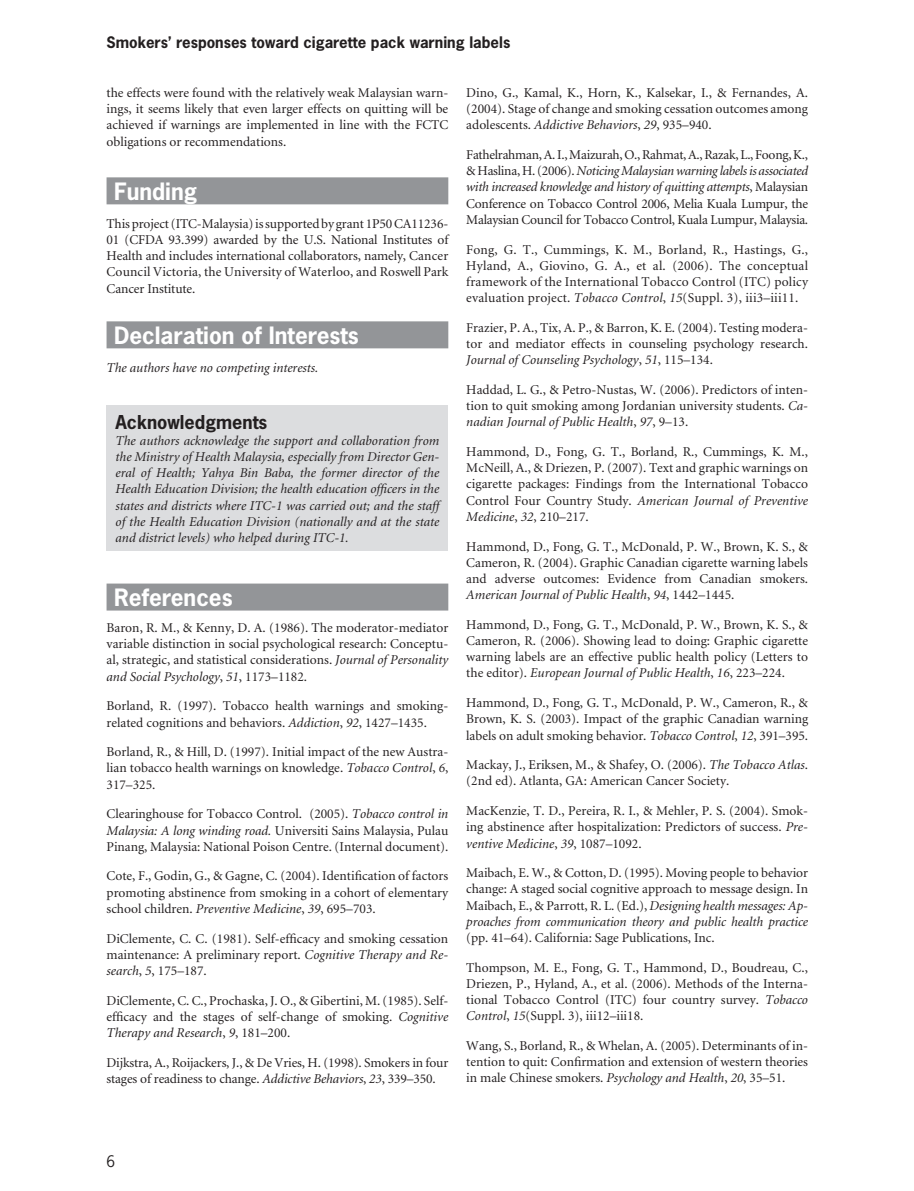
<style>
.page{position:relative;width:914px;height:1191px;background:#fff}
.page>*{position:absolute;margin:0;border:0;box-sizing:border-box;transform-origin:0 0}
.t1{font:700 22.5px "News Gothic";color:#fff}
.t2{font:700 18px "News Gothic";color:#231f20}
.t3{font:700 15px "News Gothic";color:#231f20}
.t4{font:15px "News Gothic";color:#231f20}
.t5{font:13.5px/16.2px "Minion";color:#231f20;text-align:justify}
.t6{font:italic 13.5px/16.2px "Minion";color:#231f20;text-align:justify}
.s1{font-style:italic}
</style>
<div class="page">
<div style="left:106px;top:177px;width:342px;height:27px;background:#939598"></div>
<div style="left:106px;top:321px;width:342px;height:27px;background:#939598"></div>
<div style="left:106px;top:584px;width:342px;height:27px;background:#939598"></div>
<div style="left:106px;top:405px;width:342px;height:146px;background:#dcdddf"></div>
<p class="t3" style="left:106px;top:37px;width:405px">Smokers ’ responses toward cigarette pack warning labels</p>
<p class="t5" style="left:106px;top:86px;width:343px">the effects were found with the relatively weak Malaysian warn&shy;ings, it seems likely that even larger effects on quitting will be achieved if warnings are implemented in line with the FCTC obligations or recommendations.</p>
<h1 class="t1" style="left:114px;top:182px;width:85px">Funding</h1>
<p class="t5" style="left:106px;top:216px;width:343px">This project (ITC-Malaysia) is supported by grant 1P50 CA11236- 01 (CFDA 93.399) awarded by the U.S. National Institutes of Health and includes international collaborators, namely, Cancer Council Victoria, the University of Waterloo, and Roswell Park Cancer Institute.</p>
<h1 class="t1" style="left:114px;top:326px;width:246px">Declaration of Interests</h1>
<p class="t6" style="left:106px;top:360px;width:213px">The authors have no competing interests.</p>
<p class="t5" style="left:466px;top:86px;width:343px">Dino , G. , Kamal , K. , Horn , K. , Kalsekar , I. , &amp; Fernandes , A. ( 2004 ). Stage of change and smoking cessation outcomes among adolescents . <span class="s1">Addictive Behaviors</span> , <span class="s1">29</span> , 935 – 940 .</p>
<p class="t5" style="left:466px;top:148px;width:343px">Fathelrahman , A. I. , Maizurah , O. , Rahmat , A. , Razak , L. , Foong , K. , &amp; Haslina , H. ( 2006 ). <span class="s1">Noticing Malaysian warning labels is associated with increased knowledge and history of quitting attempts</span> , Malaysian Conference on Tobacco Control 2006, Melia Kuala Lumpur, the Malaysian Council for Tobacco Control, Kuala Lumpur, Malaysia .</p>
<p class="t5" style="left:466px;top:242px;width:343px">Fong , G. T. , Cummings , K. M. , Borland , R. , Hastings , G. , Hyland , A. , Giovino , G. A. , et al. ( 2006 ). The conceptual framework of the International Tobacco Control (ITC) policy evaluation project . <span class="s1">Tobacco Control</span> , <span class="s1">15</span> ( Suppl. 3 ), iii3 – iii11 .</p>
<p class="t5" style="left:466px;top:321px;width:343px">Frazier , P. A. , Tix , A. P. , &amp; Barron , K. E. ( 2004 ). Testing modera&shy;tor and mediator effects in counseling psychology research .<br><span class="s1">Journal of Counseling Psychology</span> , <span class="s1">51</span> , 115 – 134 .</p>
<p class="t5" style="left:466px;top:383px;width:343px">Haddad , L. G. , &amp; Petro-Nustas , W. ( 2006 ). Predictors of inten&shy;tion to quit smoking among Jordanian university students . <span class="s1">Ca&shy;nadian Journal of Public Health</span> , <span class="s1">97</span> , 9 – 13 .</p>
<p class="t5" style="left:466px;top:445px;width:343px">Hammond , D. , Fong , G. T. , Borland , R. , Cummings , K. M. , McNeill , A. , &amp; Driezen , P. ( 2007 ). Text and graphic warnings on cigarette packages: Findings from the International Tobacco Control Four Country Study . <span class="s1">American Journal of Preventive Medicine</span> , <span class="s1">32</span> , 210 – 217 .</p>
<p class="t5" style="left:466px;top:539px;width:343px">Hammond , D. , Fong , G. T. , McDonald , P. W. , Brown , K. S. , &amp; Cameron , R. ( 2004 ). Graphic Canadian cigarette warning labels and adverse outcomes: Evidence from Canadian smokers .<br><span class="s1">American Journal of Public Health</span> , <span class="s1">94</span> , 1442 – 1445 .</p>
<p class="t5" style="left:466px;top:618px;width:343px">Hammond , D. , Fong , G. T. , McDonald , P. W. , Brown , K. S. , &amp; Cameron , R. ( 2006 ). Showing lead to doing: Graphic cigarette warning labels are an effective public health policy (Letters to the editor) . <span class="s1">European Journal of Public Health</span> , <span class="s1">16</span> , 223 – 224 .</p>
<p class="t5" style="left:466px;top:696px;width:343px">Hammond , D. , Fong , G. T. , McDonald , P. W. , Cameron , R. , &amp; Brown , K. S. ( 2003 ). Impact of the graphic Canadian warning labels on adult smoking behavior . <span class="s1">Tobacco Control</span> , <span class="s1">12</span> , 391 – 395 .</p>
<p class="t5" style="left:466px;top:758px;width:343px">Mackay , J. , Eriksen , M. , &amp; Shafey , O. ( 2006 ). <span class="s1">The Tobacco Atlas</span> . ( 2nd ed ). Atlanta, GA : American Cancer Society .</p>
<p class="t5" style="left:466px;top:804px;width:343px">MacKenzie , T. D. , Pereira , R. I. , &amp; Mehler , P. S. ( 2004 ). Smok&shy;ing abstinence after hospitalization: Predictors of success . <span class="s1">Pre&shy;ventive Medicine</span> , <span class="s1">39</span> , 1087 – 1092 .</p>
<p class="t5" style="left:466px;top:866px;width:343px">Maibach , E. W. , &amp; Cotton , D. ( 1995 ). Moving people to behavior change: A staged social cognitive approach to message design . In Maibach , E. , &amp; Parrott , R. L. (Ed.) , <span class="s1">Designing health messages: Ap&shy;proaches from communication theory and public health practice</span></p>
<p class="t5" style="left:466px;top:931px;width:250px">(pp. 41 – 64 ). California : Sage Publications, Inc .</p>
<p class="t5" style="left:466px;top:960px;width:343px">Thompson , M. E. , Fong , G. T. , Hammond , D. , Boudreau , C. , Driezen , P. , Hyland , A. , et al. ( 2006 ). Methods of the Interna&shy;tional Tobacco Control (ITC) four country survey . <span class="s1">Tobacco Control</span> , <span class="s1">15</span> ( Suppl. 3 ), iii12 – iii18 .</p>
<p class="t5" style="left:466px;top:1039px;width:343px">Wang , S. , Borland , R. , &amp; Whelan , A. ( 2005 ). Determinants of in&shy;tention to quit: Confirmation and extension of western theories in male Chinese smokers . <span class="s1">Psychology and Health</span> , <span class="s1">20</span> , 35 – 51 .</p>
<h2 class="t2" style="left:116px;top:415px;width:153px">Acknowledgments</h2>
<p class="t6" style="left:115px;top:433px;width:325px">The authors acknowledge the support and collaboration from the Ministry of Health Malaysia, especially from Director Gen&shy;eral of Health; Yahya Bin Baba, the former director of the Health Education Division; the health education officers in the states and districts where ITC-1 was carried out; and the staff of the Health Education Division (nationally and at the state and district levels) who helped during ITC-1.</p>
<h1 class="t1" style="left:114px;top:588px;width:120px">References</h1>
<p class="t5" style="left:106px;top:621px;width:343px">Baron , R. M. , &amp; Kenny , D. A. ( 1986 ). The moderator-mediator variable distinction in social psychological research: Conceptu&shy;al, strategic, and statistical considerations . <span class="s1">Journal of Personality and Social Psychology</span> , <span class="s1">51</span> , 1173 – 1182 .</p>
<p class="t5" style="left:106px;top:699px;width:343px">Borland , R. ( 1997 ). Tobacco health warnings and smoking&shy;related cognitions and behaviors . <span class="s1">Addiction</span> , <span class="s1">92</span> , 1427 – 1435 .</p>
<p class="t5" style="left:106px;top:745px;width:343px">Borland , R. , &amp; Hill , D. ( 1997 ). Initial impact of the new Austra&shy;lian tobacco health warnings on knowledge . <span class="s1">Tobacco Control</span> , <span class="s1">6</span> , 317 – 325 .</p>
<p class="t5" style="left:106px;top:807px;width:343px">Clearinghouse for Tobacco Control . ( 2005 ). <span class="s1">Tobacco control in Malaysia: A long winding road.</span> Universiti Sains Malaysia, Pulau Pinang, Malaysia : National Poison Centre . (Internal document) .</p>
<p class="t5" style="left:106px;top:869px;width:343px">Cote , F. , Godin , G. , &amp; Gagne , C. ( 2004 ). Identification of factors promoting abstinence from smoking in a cohort of elementary school children . <span class="s1">Preventive Medicine</span> , <span class="s1">39</span> , 695 – 703 .</p>
<p class="t5" style="left:106px;top:931px;width:343px">DiClemente , C. C. ( 1981 ). Self-efficacy and smoking cessation maintenance: A preliminary report . <span class="s1">Cognitive Therapy and Re&shy;search</span> , <span class="s1">5</span> , 175 – 187 .</p>
<p class="t5" style="left:106px;top:993px;width:343px">DiClemente , C. C. , Prochaska , J. O. , &amp; Gibertini , M. ( 1985 ). Self&shy;efficacy and the stages of self-change of smoking . <span class="s1">Cognitive Therapy and Research</span> , <span class="s1">9</span> , 181 – 200 .</p>
<p class="t5" style="left:106px;top:1055px;width:343px">Dijkstra , A. , Roijackers , J. , &amp; De Vries , H. ( 1998 ). Smokers in four stages of readiness to change . <span class="s1">Addictive Behaviors</span> , <span class="s1">23</span> , 339 – 350 .</p>
<p class="t4" style="left:106px;top:1155px;width:10px">6</p>
</div>
